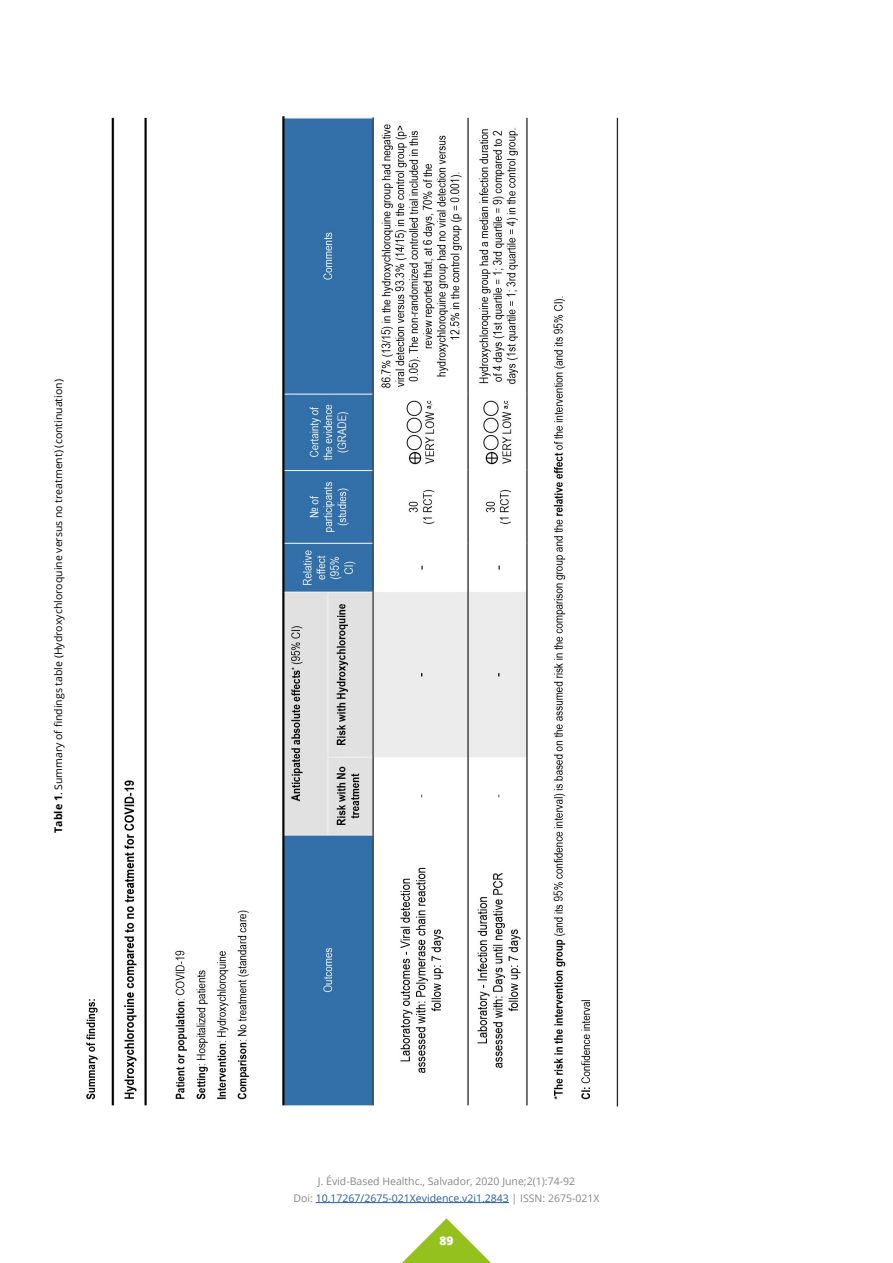
<style>
.page{position:relative;width:893px;height:1263px;background:#fff}
.page>*{position:absolute;margin:0;border:0;box-sizing:border-box;transform-origin:0 0}
.t1{font:800 12px "Open Sans";color:#fff}
.t2{font:10.5px/16.5px "Open Sans";color:#878787;text-align:center}
.t3{font:10.5px "Open Sans";color:#000}
.s1{font-weight:700}
.s2{color:#265b9b}
</style>
<div class="page">
<svg style="left:402px;top:1218px;width:89px;height:45px"></svg>
<hr style="left:316px;top:1202px;width:193px;height:1px;background:#265b9b">
<img style="left:86px;top:116px;width:533px;height:991px">
<p class="t3" style="left:51px;top:833px;width:455px;rotate:-90deg"><span class="s1">Table 1</span>. Summary of findings table (Hydroxychloroquine versus no treatment) (continuation)</p>
<p class="t2" style="left:294px;top:1173px;width:307px">J. Évid-Based Healthc., Salvador, 2020 June;2(1):74-92<br>Doi: <span class="s2">10.17267/2675-021Xevidence.v2i1.2843</span> | ISSN: 2675-021X</p>
<p class="t1" style="left:439px;top:1232px;width:16px">89</p>
</div>
